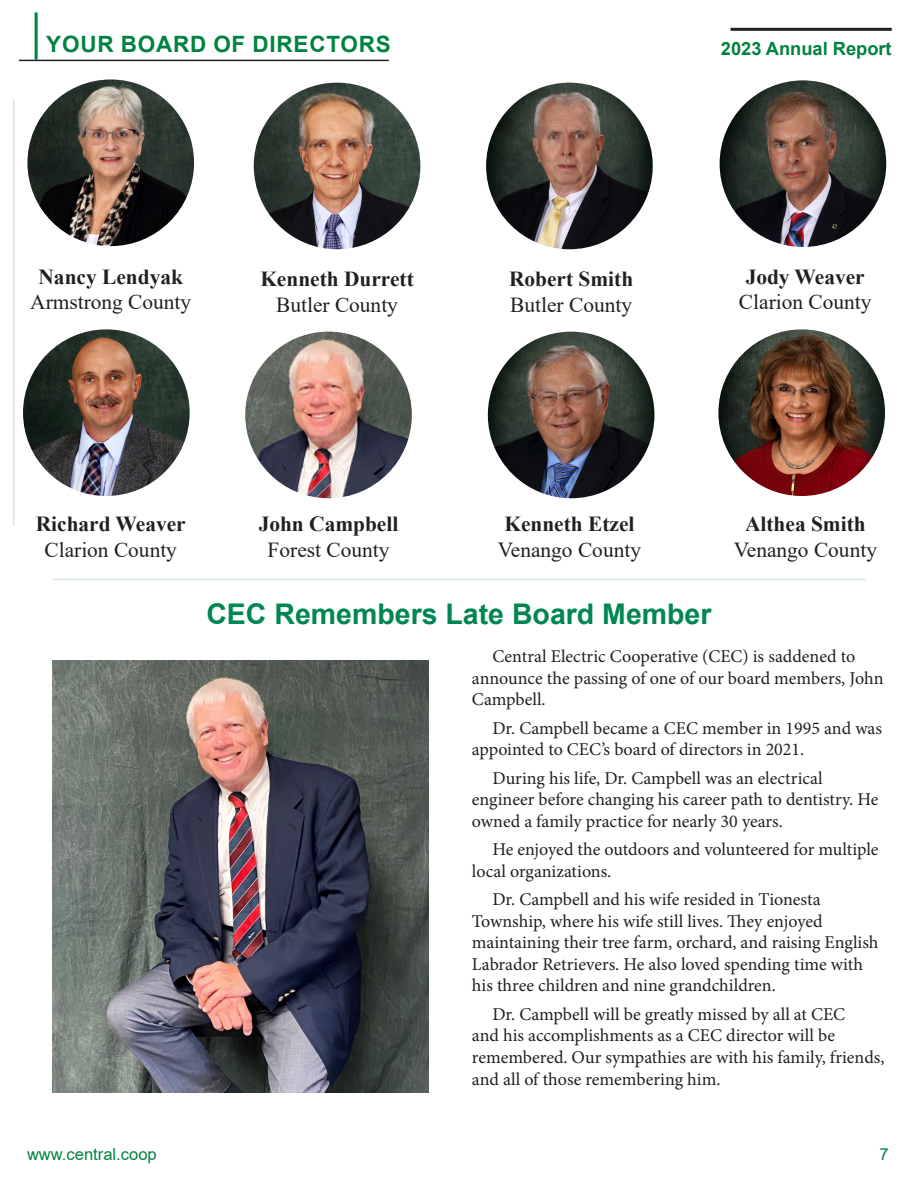
<style>
.page{position:relative;width:918px;height:1188px;background:#fff}
.page>*{position:absolute;margin:0;border:0;box-sizing:border-box;transform-origin:0 0}
.t1{font:700 28.5px "Arial";color:#008751}
.t2{font:700 22.5px "Arial";letter-spacing:.035em;color:#008240}
.t3{font:21.45px "Times New Roman";color:#231f20}
.t4{font:700 21.45px "Times New Roman";color:#231f20}
.t5{font:700 18.3px "Arial";color:#008240}
.t6{font:18px/21.6px "Minion Pro";color:#231f20}
.t7{font:16.5px "Arial";color:#008240}
</style>
<div class="page">
<hr style="left:731px;top:28px;width:161px;height:3px;background:#231f20">
<img style="left:245px;top:332px;width:167px;height:166px;border-radius:83px">
<img style="left:486px;top:83px;width:167px;height:166px;border-radius:83px">
<img style="left:718px;top:329px;width:167px;height:167px;border-radius:83px">
<img style="left:254px;top:83px;width:166px;height:166px;border-radius:83px">
<img style="left:720px;top:80px;width:166px;height:167px;border-radius:83px">
<img style="left:23px;top:329px;width:167px;height:167px;border-radius:83px">
<img style="left:488px;top:332px;width:166px;height:166px;border-radius:83px">
<img style="left:27px;top:79px;width:167px;height:167px;border-radius:83px">
<hr style="left:13px;top:99px;width:1px;height:427px;background:#d2e8d8">
<hr style="left:53px;top:579px;width:813px;height:1px;background:#d2e8d8">
<hr style="left:19px;top:60px;width:370px;height:1px;background:#231f20">
<hr style="left:35px;top:12px;width:3px;height:48px;background:#008240">
<img style="left:53px;top:661px;width:376px;height:432px">
<p class="t2" style="left:46px;top:29px;width:346px">YOUR BOARD OF DIRECTORS</p>
<p class="t5" style="left:721px;top:35px;width:172px">2023 Annual Report</p>
<p class="t4" style="left:39px;top:261px;width:146px">Nancy Lendyak</p>
<p class="t3" style="left:30px;top:287px;width:163px">Armstrong County</p>
<p class="t4" style="left:260px;top:263px;width:155px">Kenneth Durrett</p>
<p class="t3" style="left:276px;top:289px;width:123px">Butler County</p>
<p class="t4" style="left:509px;top:263px;width:126px">Robert Smith</p>
<p class="t3" style="left:510px;top:289px;width:123px">Butler County</p>
<p class="t4" style="left:746px;top:261px;width:121px">Jody Weaver</p>
<p class="t3" style="left:739px;top:287px;width:134px">Clarion County</p>
<p class="t4" style="left:36px;top:509px;width:151px">Richard Weaver</p>
<p class="t3" style="left:45px;top:535px;width:134px">Clarion County</p>
<p class="t4" style="left:259px;top:509px;width:141px">John Campbell</p>
<p class="t3" style="left:268px;top:535px;width:123px">Forest County</p>
<p class="t4" style="left:504px;top:509px;width:132px">Kenneth Etzel</p>
<p class="t3" style="left:498px;top:535px;width:145px">Venango County</p>
<p class="t1" style="left:206px;top:594px;width:507px">CEC Remembers Late Board Member</p>
<p class="t4" style="left:745px;top:509px;width:122px">Althea Smith</p>
<p class="t3" style="left:734px;top:535px;width:145px">Venango County</p>
<p class="t6" style="left:472px;top:646px;width:413px;text-indent:20px">Central Electric Cooperative (CEC) is saddened to announce the passing of one of our board members, John<br>Campbell.</p>
<p class="t6" style="left:472px;top:717px;width:412px;text-indent:20px">Dr. Campbell became a CEC member in 1995 and was appointed to CEC’s board of directors in 2021.</p>
<p class="t6" style="left:472px;top:767px;width:408px;text-indent:20px">During his life, Dr. Campbell was an electrical engineer before changing his career path to dentistry. He owned a family practice for nearly 30 years.</p>
<p class="t6" style="left:472px;top:839px;width:408px;text-indent:20px">He enjoyed the outdoors and volunteered for multiple local organizations.</p>
<p class="t6" style="left:472px;top:889px;width:408px;text-indent:20px">Dr. Campbell and his wife resided in Tionesta Township, where his wife still lives. They enjoyed maintaining their tree farm, orchard, and raising English Labrador Retrievers. He also loved spending time with his three children and nine grandchildren.</p>
<p class="t6" style="left:472px;top:1003px;width:414px;text-indent:20px">Dr. Campbell will be greatly missed by all at CEC<br>and his accomplishments as a CEC director will be remembered. Our sympathies are with his family, friends, and all of those remembering him.</p>
<p class="t7" style="left:27px;top:1142px;width:131px">www.central.coop</p>
<p class="t7" style="left:880px;top:1142px;width:11px">7</p>
</div>
